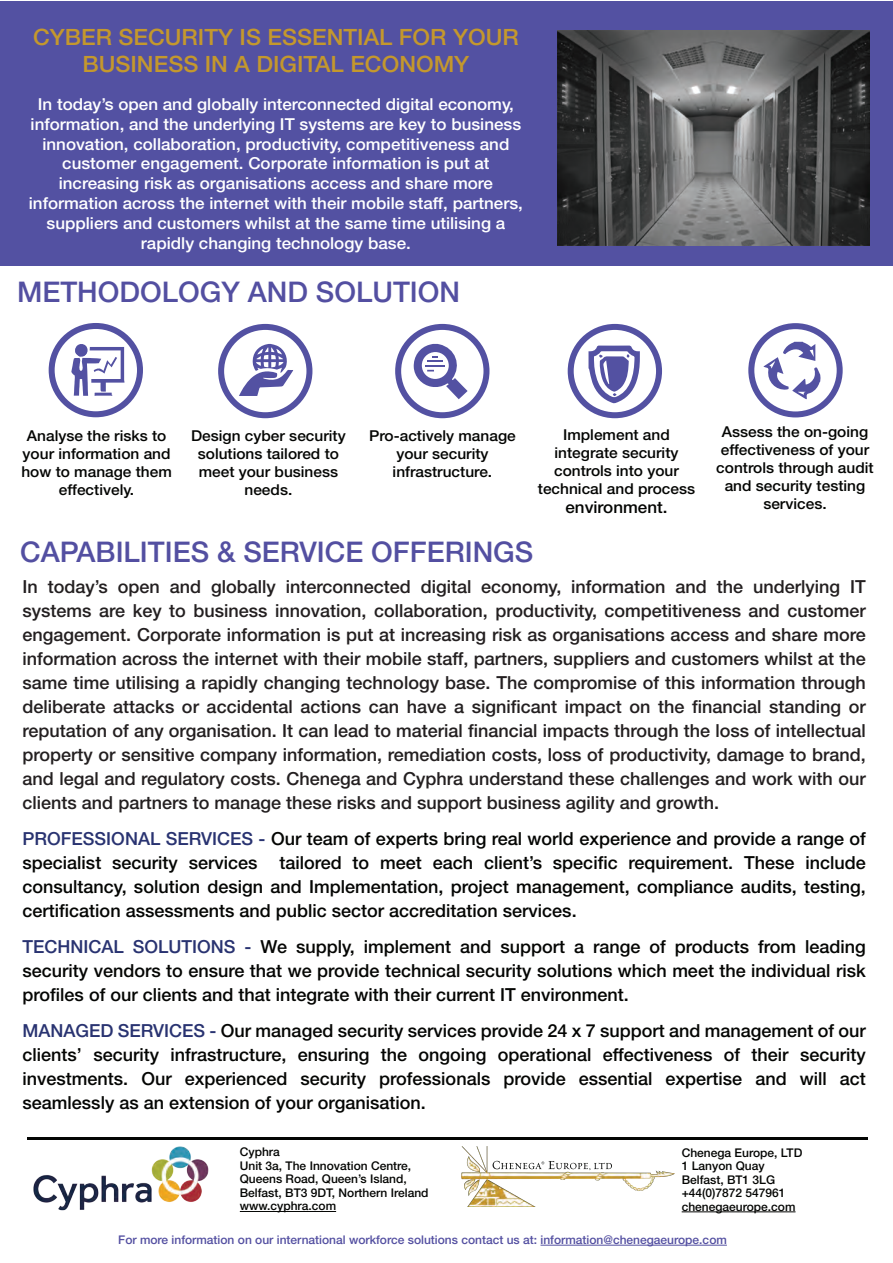
<style>
.page{position:relative;width:893px;height:1263px;background:#fff}
.page>*{position:absolute;margin:0;border:0;box-sizing:border-box;transform-origin:0 0}
.t1{font:500 28.5px "Helvetica Neue LT Std";color:#534fa1}
.t2{font:500 22.5px/27px "Helvetica Neue LT Std";color:#c4982d;text-align:center}
.t3{font:500 18px/24px "Helvetica Neue LT Std";color:#231f20;text-align:justify}
.t4{font:500 18px/24px "Helvetica Neue LT Std";color:#040503;text-align:justify}
.t5{font:500 16.5px/19.8px "Helvetica Neue LT Std";color:#fff;text-align:center}
.t6{font:500 16.5px "Helvetica Neue LT Std";color:#040503}
.t7{font:500 15px/18px "Helvetica Neue LT Std";color:#040503;text-align:center}
.t8{font:500 12px/13.5px "Helvetica Neue LT Std";color:#040503}
.t9{font:500 12px "Helvetica Neue LT Std";color:#534fa1}
.s1{color:#293371}
</style>
<div class="page">
<div style="left:1px;top:1px;width:892px;height:264px;background:#5351a2"></div>
<img style="left:33px;top:1146px;width:176px;height:65px">
<div style="left:218px;top:324px;width:94px;height:94px;border:6px solid #5351a2;border-radius:50%"></div>
<svg style="left:588px;top:346px;width:52px;height:57px"></svg>
<div style="left:395px;top:324px;width:94px;height:94px;border:6px solid #5351a2;border-radius:50%"></div>
<div style="left:568px;top:324px;width:94px;height:94px;border:6px solid #5351a2;border-radius:50%"></div>
<hr style="left:682px;top:1211px;width:113px;height:1px;background:#040503">
<hr style="left:540px;top:1245px;width:187px;height:1px;background:#534fa1">
<hr style="left:28px;top:1137px;width:840px;height:2px;background:#040503">
<img style="left:461px;top:1146px;width:214px;height:61px">
<hr style="left:240px;top:1211px;width:96px;height:1px;background:#040503">
<div style="left:49px;top:323px;width:94px;height:94px;border:6px solid #5351a2;border-radius:50%"></div>
<svg style="left:71px;top:344px;width:53px;height:52px"></svg>
<div style="left:748px;top:323px;width:94px;height:94px;border:6px solid #5351a2;border-radius:50%"></div>
<svg style="left:763px;top:342px;width:57px;height:57px"></svg>
<svg style="left:239px;top:344px;width:54px;height:52px"></svg>
<svg style="left:413px;top:344px;width:54px;height:55px"></svg>
<img style="left:557px;top:30px;width:313px;height:216px">
<p class="t2" style="left:33px;top:23px;width:487px">CYBER SECURITY IS ESSENTIAL FOR YOUR<br>BUSINESS IN A DIGITAL ECONOMY</p>
<p class="t5" style="left:29px;top:94px;width:495px">In today’s open and globally interconnected digital economy, information, and the underlying IT systems are key to business innovation, collaboration, productivity, competitiveness and customer engagement. Corporate information is put at increasing risk as organisations access and share more information across the internet with their mobile staff, partners, suppliers and customers whilst at the same time utilising a rapidly changing technology base.</p>
<h1 class="t1" style="left:17px;top:275px;width:444px">METHODOLOGY AND SOLUTION</h1>
<p class="t7" style="left:21px;top:427px;width:152px">Analyse the risks to your information and how to manage them effectively.</p>
<p class="t7" style="left:191px;top:427px;width:156px">Design cyber security solutions tailored to meet your business needs.</p>
<p class="t7" style="left:369px;top:427px;width:148px">Pro-actively manage your security infrastructure.</p>
<p class="t7" style="left:538px;top:425px;width:159px">Implement and integrate security controls into your technical and process</p>
<p class="t6" style="left:565px;top:498px;width:104px">environment.</p>
<h1 class="t1" style="left:20px;top:535px;width:515px">CAPABILITIES &amp; SERVICE OFFERINGS</h1>
<p class="t7" style="left:716px;top:422px;width:159px">Assess the on-going effectiveness of your controls through audit and security testing services.</p>
<p class="t3" style="left:23px;top:574px;width:845px">In today’s open and globally interconnected digital economy, information and the underlying IT systems are key to business innovation, collaboration, productivity, competitiveness and customer engagement. Corporate information is put at increasing risk as organisations access and share more information across the internet with their mobile staff, partners, suppliers and customers whilst at the same time utilising a rapidly changing technology base. The compromise of this information through deliberate attacks or accidental actions can have a significant impact on the financial standing or reputation of any organisation. It can lead to material financial impacts through the loss of intellectual property or sensitive company information, remediation costs, loss of productivity, damage to brand, and legal and regulatory costs. Chenega and Cyphra understand these challenges and work with our clients and partners to manage these risks and support business agility and growth.</p>
<p class="t4" style="left:23px;top:826px;width:845px"><span class="s1">PROFESSIONAL SERVICES -</span> Our team of experts bring real world experience and provide a range of specialist security services tailored to meet each client’s specific requirement. These include consultancy, solution design and Implementation, project management, compliance audits, testing, certification assessments and public sector accreditation services.</p>
<p class="t4" style="left:23px;top:934px;width:845px"><span class="s1">TECHNICAL SOLUTIONS -</span> We supply, implement and support a range of products from leading security vendors to ensure that we provide technical security solutions which meet the individual risk profiles of our clients and that integrate with their current IT environment.</p>
<p class="t4" style="left:23px;top:1018px;width:845px"><span class="s1">MANAGED SERVICES -</span> Our managed security services provide 24 x 7 support and management of our clients’ security infrastructure, ensuring the ongoing operational effectiveness of their security investments. Our experienced security professionals provide essential expertise and will act seamlessly as an extension of your organisation.</p>
<p class="t8" style="left:240px;top:1145px;width:190px">Cyphra<br>Unit 3a, The Innovation Centre,<br>Queens Road, Queen’s Island,<br>Belfast, BT3 9DT, Northern Ireland www.cyphra.com</p>
<p class="t8" style="left:682px;top:1145px;width:122px">Chenega Europe, LTD<br>1 Lanyon Quay<br>Belfast, BT1 3LG +44(0)7872 547961 chenegaeurope.com</p>
<p class="t9" style="left:118px;top:1232px;width:610px">For more information on our international workforce solutions contact us at: information@chenegaeurope.com</p>
</div>
